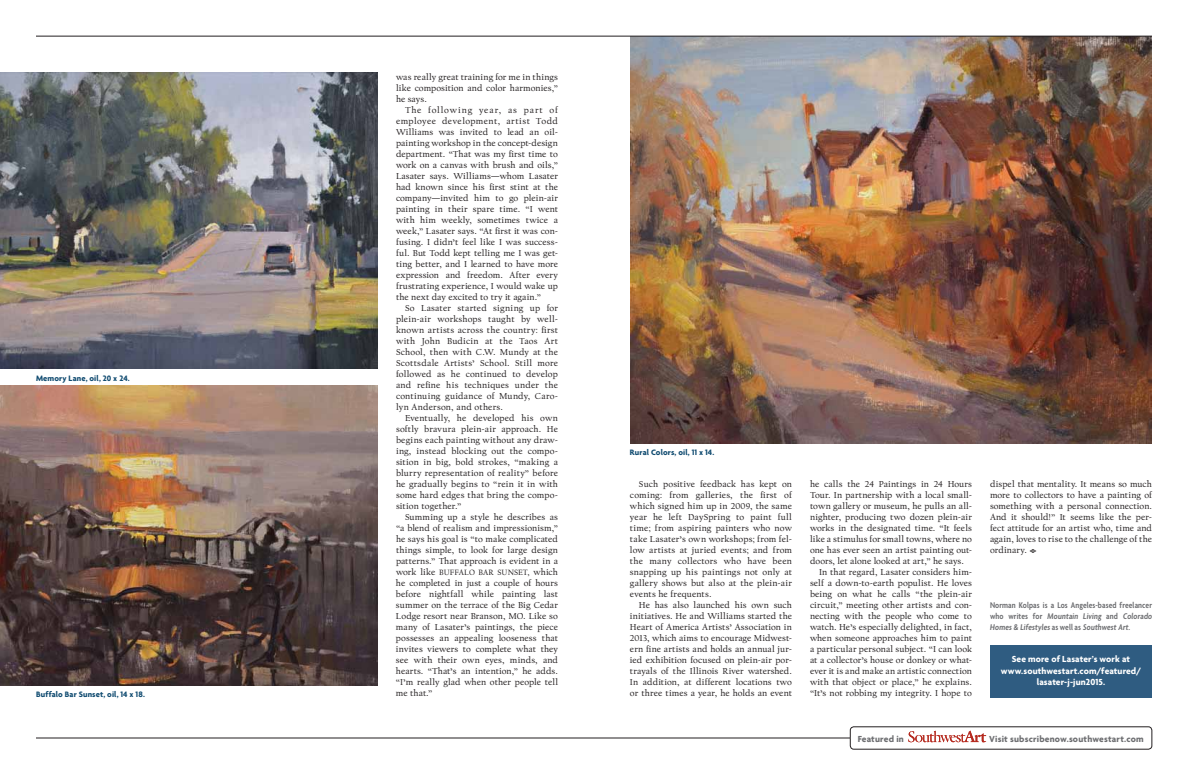
<style>
.page{position:relative;width:1188px;height:774px;background:#fff}
.page>*{position:absolute;margin:0;border:0;box-sizing:border-box;transform-origin:0 0}
.t1{font:700 9.5px/11.5px "Agenda";letter-spacing:.01em;color:#fff;text-align:center}
.t2{font:700 9.5px "Agenda";letter-spacing:.02em;color:#6d6e71}
.t3{font:9px/11px "Californian FB Text";letter-spacing:.01em;color:#231f20;text-align:justify}
.t4{font:600 condensed 9px/11px "Agenda";letter-spacing:.01em;color:#6d6e71}
.t5{font:700 8.5px "Agenda";letter-spacing:.015em;color:#114c71}
.t6{font:8px "Californian FB Text";letter-spacing:.01em;color:#231f20}
.s1{font-size:9px}
.s2{font-family:"Type Embellishments One Plain";font-size:6px}
</style>
<div class="page">
<img style="left:630px;top:37px;width:522px;height:406px">
<img style="left:0;top:385px;width:378px;height:300px">
<img style="left:0;top:72px;width:378px;height:297px">
<hr style="left:36px;top:36px;width:1116px;height:1px;background:#231f20">
<hr style="left:36px;top:738px;width:814px;height:1px;background:#231f20">
<div style="left:850px;top:727px;width:302px;height:22px;border:1px solid #231f20;border-radius:4px"></div>
<svg style="left:908px;top:731px;width:78px;height:11px"></svg>
<div style="left:990px;top:645px;width:162px;height:52px;background:#2f5c81"></div>
<p class="t3" style="left:396px;top:72px;width:163px">was really great training for me in things like composition and color harmonies,” he says.</p>
<p class="t3" style="left:396px;top:105px;width:164px;text-indent:9px">The following year, as part of employee development, artist Todd Williams was invited to lead an oil&shy;painting workshop in the concept-design department. “That was my first time to work on a canvas with brush and oils,” Lasater says. Williams—whom Lasater had known since his first stint at the company—invited him to go plein-air painting in their spare time. “I went with him weekly, sometimes twice a week,” Lasater says. “At first it was con&shy;fusing. I didn’t feel like I was success&shy;ful. But Todd kept telling me I was get&shy;ting better, and I learned to have more expression and freedom. After every frustrating experience, I would wake up the next day excited to try it again.”</p>
<p class="t3" style="left:396px;top:303px;width:164px;text-indent:9px">So Lasater started signing up for plein-air workshops taught by well&shy;known artists across the country: first with John Budicin at the Taos Art School, then with C.W. Mundy at the Scottsdale Artists’ School. Still more followed as he continued to develop and refine his techniques under the continuing guidance of Mundy, Caro&shy;lyn Anderson, and others.</p>
<p class="t3" style="left:396px;top:413px;width:164px;text-indent:9px">Eventually, he developed his own softly bravura plein-air approach. He begins each painting without any draw&shy;ing, instead blocking out the compo&shy;sition in big, bold strokes, “making a blurry representation of reality” before he gradually begins to “rein it in with some hard edges that bring the compo&shy;sition together.”</p>
<p class="t3" style="left:396px;top:512px;width:164px;text-indent:9px">Summing up a style he describes as “a blend of realism and impressionism,” he says his goal is “to make complicated things simple, to look for large design patterns.” That approach is evident in a</p>
<p class="t6" style="left:396px;top:568px;width:163px"><span class="s1">work like</span> BUFFALO BAR SUNSET, <span class="s1">which</span></p>
<p class="t3" style="left:396px;top:578px;width:164px">he completed in just a couple of hours before nightfall while painting last summer on the terrace of the Big Cedar Lodge resort near Branson, MO. Like so many of Lasater’s paintings, the piece possesses an appealing looseness that invites viewers to complete what they see with their own eyes, minds, and hearts. “That’s an intention,” he adds. “I’m really glad when other people tell me that.”</p>
<p class="t5" style="left:36px;top:373px;width:95px">Memory Lane, oil, 20 x 24.</p>
<p class="t5" style="left:630px;top:447px;width:86px">Rural Colors, oil, 11 x 14.</p>
<p class="t3" style="left:630px;top:479px;width:164px;text-indent:9px">Such positive feedback has kept on coming: from galleries, the first of which signed him up in 2009, the same year he left DaySpring to paint full time; from aspiring painters who now take Lasater’s own workshops; from fel&shy;low artists at juried events; and from the many collectors who have been snapping up his paintings not only at gallery shows but also at the plein-air events he frequents.</p>
<p class="t3" style="left:630px;top:600px;width:164px;text-indent:9px">He has also launched his own such initiatives. He and Williams started the Heart of America Artists’ Association in 2013, which aims to encourage Midwest&shy;ern fine artists and holds an annual jur&shy;ied exhibition focused on plein-air por&shy;trayals of the Illinois River watershed.<br>In addition, at different locations two</p>
<p class="t5" style="left:36px;top:689px;width:111px">Buffalo Bar Sunset, oil, 14 x 18.</p>
<p class="t3" style="left:630px;top:688px;width:163px">or three times a year, he holds an event</p>
<p class="t3" style="left:810px;top:479px;width:164px">he calls the 24 Paintings in 24 Hours</p>
<p class="t3" style="left:810px;top:490px;width:163px">Tour. In partnership with a local small-</p>
<p class="t3" style="left:810px;top:501px;width:164px">town gallery or museum, he pulls an all-</p>
<p class="t3" style="left:810px;top:512px;width:164px">nighter, producing two dozen plein-air</p>
<p class="t3" style="left:810px;top:523px;width:164px">works in the designated time. “It feels</p>
<p class="t3" style="left:810px;top:534px;width:163px">like a stimulus for small towns, where no</p>
<p class="t3" style="left:810px;top:545px;width:163px">one has ever seen an artist painting out-</p>
<p class="t3" style="left:810px;top:556px;width:156px">doors, let alone looked at art,” he says.</p>
<p class="t3" style="left:819px;top:567px;width:154px">In that regard, Lasater considers him-</p>
<p class="t3" style="left:810px;top:578px;width:164px">self a down-to-earth populist. He loves</p>
<p class="t3" style="left:810px;top:589px;width:163px">being on what he calls “the plein-air</p>
<p class="t3" style="left:810px;top:600px;width:163px">circuit,” meeting other artists and con-</p>
<p class="t3" style="left:810px;top:611px;width:164px">necting with the people who come to</p>
<p class="t3" style="left:810px;top:622px;width:163px">watch. He’s especially delighted, in fact,</p>
<p class="t3" style="left:810px;top:633px;width:164px">when someone approaches him to paint</p>
<p class="t3" style="left:810px;top:644px;width:163px">a particular personal subject. “I can look</p>
<p class="t3" style="left:810px;top:655px;width:163px">at a collector’s house or donkey or what-</p>
<p class="t3" style="left:810px;top:666px;width:163px">ever it is and make an artistic connection</p>
<p class="t3" style="left:810px;top:677px;width:163px">with that object or place,” he explains.</p>
<p class="t3" style="left:810px;top:688px;width:164px">“It’s not robbing my integrity. I hope to</p>
<p class="t3" style="left:990px;top:479px;width:164px">dispel that mentality. It means so much more to collectors to have a painting of something with a personal connection.<br>And it should!” It seems like the per&shy;fect attitude for an artist who, time and again, loves to rise to the challenge of the ordinary. <span class="s2">E</span></p>
<p class="t4" style="left:990px;top:599px;width:165px">Norman Kolpas is a Los Angeles-based freelancer who writes for Mountain Living and Colorado<br>Homes &amp; Lifestyles as well as Southwest Art.</p>
<p class="t1" style="left:1001px;top:653px;width:142px">See more of Lasater’s work at www.southwestart.com/featured/ lasater-j-jun2015.</p>
<p class="t2" style="left:858px;top:733px;width:48px">Featured in</p>
<p class="t2" style="left:989px;top:733px;width:156px">Visit subscribenow.southwestart.com</p>
</div>
